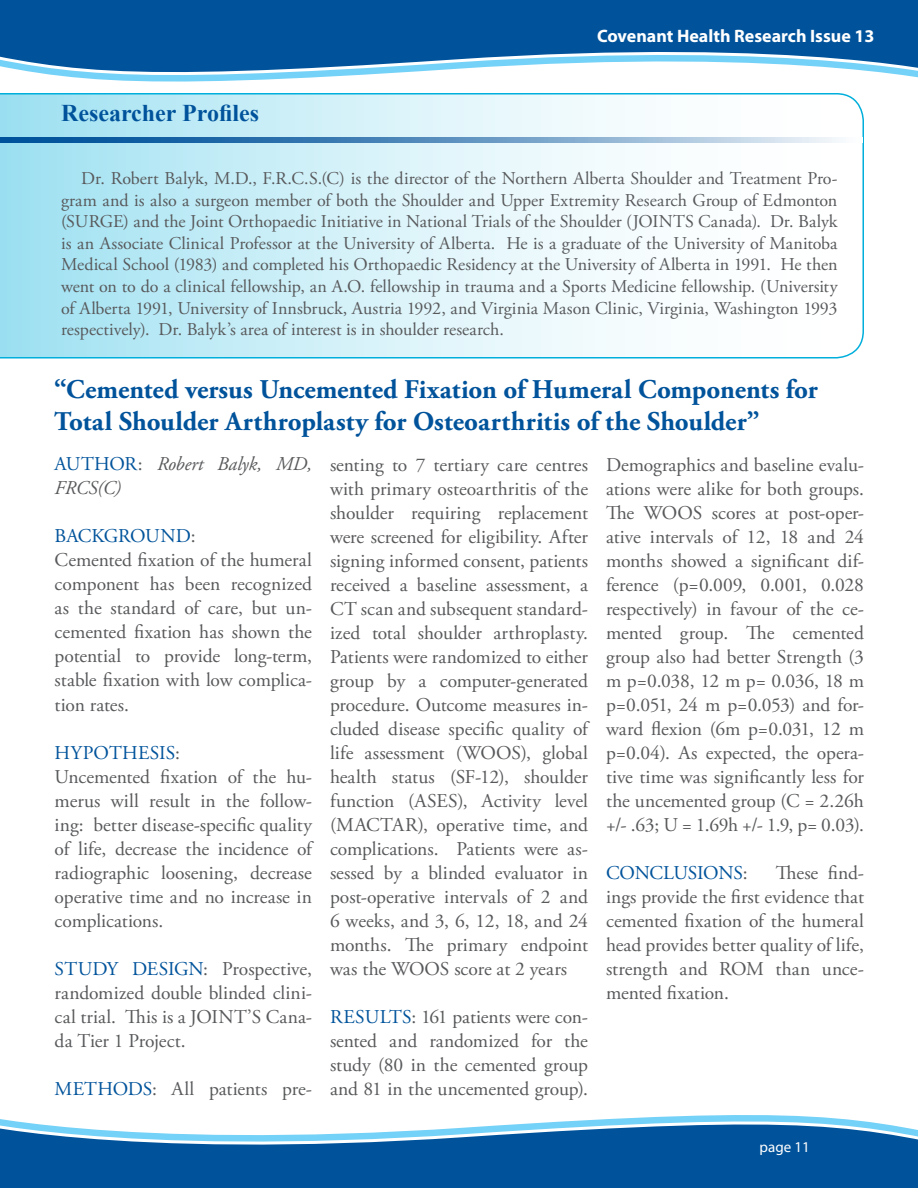
<style>
.page{position:relative;width:918px;height:1188px;background:#fff}
.page>*{position:absolute;margin:0;border:0;box-sizing:border-box;transform-origin:0 0}
.t1{font:700 27px/32.4px "Adobe Garamond Pro";color:#00539b}
.t2{font:700 24px "Times New Roman";color:#00539b}
.t3{font:19.5px/24px "Adobe Garamond Pro";letter-spacing:-.005em;color:#58595b;text-align:justify}
.t4{font:italic 19.5px/24px "Adobe Garamond Pro";letter-spacing:-.01em;color:#58595b}
.t5{font:19.5px "Adobe Garamond Pro";letter-spacing:-.02em;color:#00539b}
.t6{font:18px/21.6px "Adobe Garamond Pro";color:#58595b;text-align:justify}
.t7{font:700 18px "Myriad Pro";color:#fff}
.t8{font:15px "Myriad Pro";color:#fff}
.s1{font-style:normal;color:#00539b}
.s2{font-style:normal}
.s3{color:#00539b}
.s4{color:#58595b}
</style>
<div class="page">
<svg style="left:0;top:0;width:918px;height:82px;fill:#00539b"></svg>
<svg style="left:0;top:1115px;width:918px;height:73px;fill:#00539b"></svg>
<svg style="left:0;top:93px;width:864px;height:265px"></svg>
<svg style="left:0;top:138px;width:863px;height:4px;background:#6395c2"></svg>
<p class="t2" style="left:61px;top:97px;width:199px">Researcher Profiles</p>
<p class="t7" style="left:597px;top:24px;width:279px">Covenant Health Research Issue 13</p>
<p class="t6" style="left:61px;top:168px;width:778px;text-indent:20px">Dr. Robert Balyk, M.D., F.R.C.S.(C) is the director of the Northern Alberta Shoulder and Treatment Pro&shy;gram and is also a surgeon member of both the Shoulder and Upper Extremity Research Group of Edmonton (SURGE) and the Joint Orthopaedic Initiative in National Trials of the Shoulder (JOINTS Canada). Dr. Balyk is an Associate Clinical Professor at the University of Alberta. He is a graduate of the University of Manitoba Medical School (1983) and completed his Orthopaedic Residency at the University of Alberta in 1991. He then went on to do a clinical fellowship, an A.O. fellowship in trauma and a Sports Medicine fellowship. (University of Alberta 1991, University of Innsbruck, Austria 1992, and Virginia Mason Clinic, Virginia, Washington 1993 respectively). Dr. Balyk’s area of interest is in shoulder research.</p>
<h1 class="t1" style="left:54px;top:374px;width:765px">“Cemented versus Uncemented Fixation of Humeral Components for<br>Total Shoulder Arthroplasty for Osteoarthritis of the Shoulder”</h1>
<p class="t4" style="left:55px;top:453px;width:259px"><span class="s1">AUTHOR</span><span class="s2">:</span> Robert Balyk, MD,<br>FRCS(C)</p>
<p class="t3" style="left:55px;top:525px;width:259px;text-align:left"><span class="s3">BACKGROUND</span>:<br>Cemented fixation of the humeral component has been recognized as the standard of care, but un&shy;cemented fixation has shown the potential to provide long-term, stable fixation with low complica&shy;tion rates.</p>
<p class="t3" style="left:55px;top:741px;width:259px;text-align:left"><span class="s3">HYPOTHESIS</span>:<br>Uncemented fixation of the hu&shy;merus will result in the follow&shy;ing: better disease-specific quality of life, decrease the incidence of radiographic loosening, decrease operative time and no increase in complications.</p>
<p class="t3" style="left:55px;top:957px;width:259px"><span class="s3">STUDY DESIGN</span>: Prospective, randomized double blinded clini&shy;cal trial. This is a JOINT’S Cana&shy;da Tier 1 Project.</p>
<p class="t3" style="left:55px;top:1077px;width:259px"><span class="s3">METHODS</span>: All patients pre-</p>
<p class="t3" style="left:606px;top:453px;width:260px">Demographics and baseline evalu&shy;ations were alike for both groups.<br>The WOOS scores at post-oper&shy;ative intervals of 12, 18 and 24 months showed a significant dif&shy;ference (p=0.009, 0.001, 0.028 respectively) in favour of the ce&shy;mented group. The cemented group also had better Strength (3 m p=0.038, 12 m p= 0.036, 18 m p=0.051, 24 m p=0.053) and for&shy;ward flexion (6m p=0.031, 12 m p=0.04). As expected, the opera&shy;tive time was significantly less for the uncemented group (C = 2.26h +/- .63; U = 1.69h +/- 1.9, p= 0.03).</p>
<p class="t5" style="left:606px;top:861px;width:143px">CONCLUSIONS<span class="s4">:</span></p>
<p class="t3" style="left:330px;top:453px;width:260px">senting to 7 tertiary care centres with primary osteoarthritis of the shoulder requiring replacement were screened for eligibility. After signing informed consent, patients received a baseline assessment, a CT scan and subsequent standard&shy;ized total shoulder arthroplasty.<br>Patients were randomized to either group by a computer-generated procedure. Outcome measures in&shy;cluded disease specific quality of life assessment (WOOS), global health status (SF-12), shoulder function (ASES), Activity level (MACTAR), operative time, and complications. Patients were as&shy;sessed by a blinded evaluator in post-operative intervals of 2 and 6 weeks, and 3, 6, 12, 18, and 24 months. The primary endpoint was the WOOS score at 2 years</p>
<p class="t3" style="left:330px;top:1005px;width:260px"><span class="s3">RESULTS</span>: 161 patients were con&shy;sented and randomized for the study (80 in the cemented group and 81 in the uncemented group).</p>
<p class="t3" style="left:606px;top:861px;width:260px;text-indent:170px">These find&shy;ings provide the first evidence that cemented fixation of the humeral head provides better quality of life, strength and ROM than unce&shy;mented fixation.</p>
<p class="t8" style="left:760px;top:1138px;width:52px">page 11</p>
</div>
